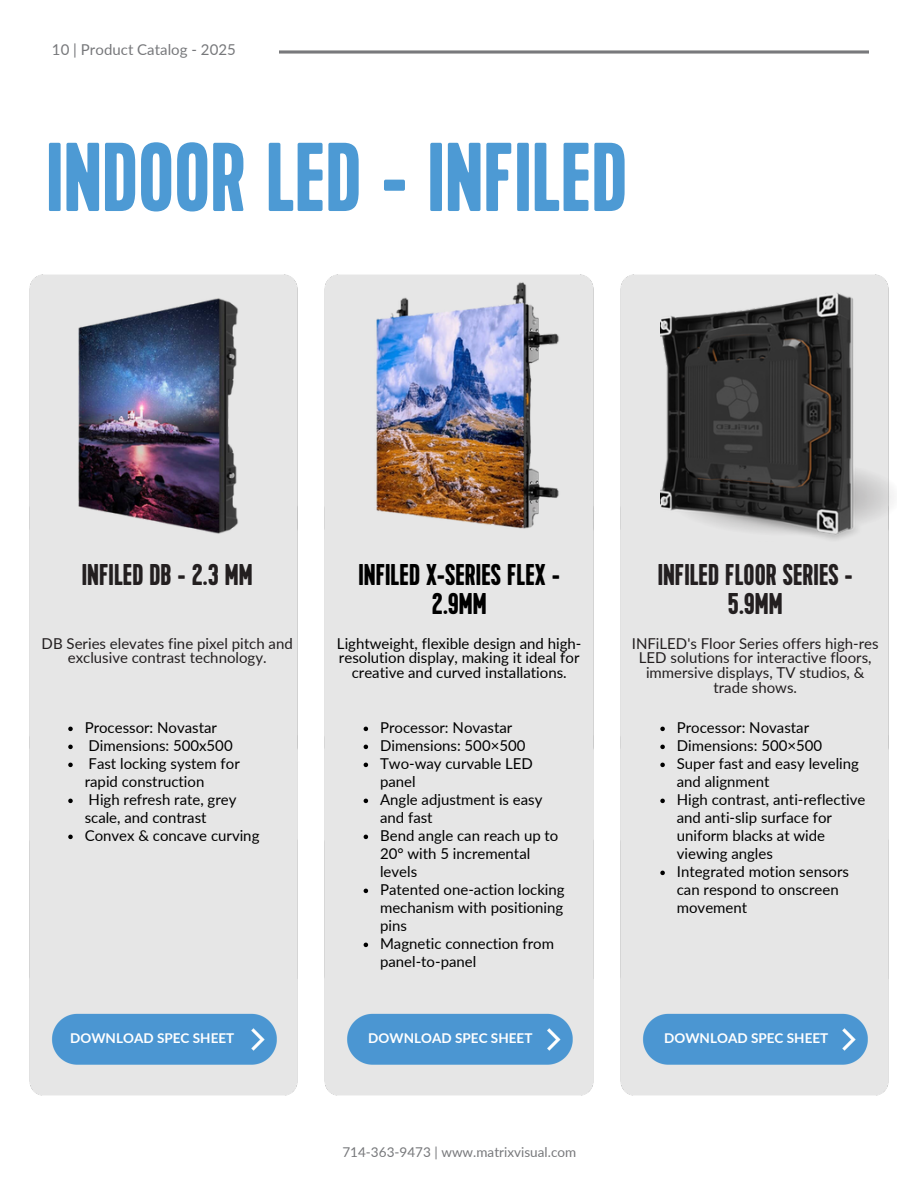
<style>
.page{position:relative;width:918px;height:1188px;background:#fff}
.page>*{position:absolute;margin:0;border:0;box-sizing:border-box;transform-origin:0 0}
.t1{font:700 97.5px "Kapra";color:#4d9ad4}
.t2{font:700 30px/29.2px "Kapra";color:#231f20;text-align:center}
.t3{font:700 30px/29.2px "Kapra";color:#000;text-align:center}
.t4{font:15px/18px "Lato";color:#000}
.t5{font:15px/14.7px "Lato";color:#231f20;text-align:center}
.t6{font:15px "Lato";color:#77787b}
.t7{font:700 13.5px "Lato";color:#fff}
.t8{font:13.5px "Lato";color:#77787b}
</style>
<div class="page">
<img style="left:324px;top:274px;width:270px;height:822px">
<div style="left:29px;top:274px;width:269px;height:822px;background:#e6e6e6"></div>
<img style="left:620px;top:274px;width:269px;height:822px">
<svg style="left:660px;top:727px;width:5px;height:4px"></svg>
<svg style="left:660px;top:745px;width:5px;height:4px"></svg>
<svg style="left:660px;top:763px;width:5px;height:4px"></svg>
<svg style="left:660px;top:799px;width:5px;height:4px"></svg>
<svg style="left:660px;top:871px;width:5px;height:4px"></svg>
<svg style="left:68px;top:727px;width:5px;height:4px"></svg>
<svg style="left:68px;top:745px;width:5px;height:4px"></svg>
<svg style="left:68px;top:763px;width:5px;height:4px"></svg>
<svg style="left:68px;top:799px;width:5px;height:4px"></svg>
<svg style="left:68px;top:835px;width:5px;height:4px"></svg>
<svg style="left:364px;top:727px;width:4px;height:4px"></svg>
<svg style="left:364px;top:745px;width:4px;height:4px"></svg>
<svg style="left:364px;top:763px;width:4px;height:4px"></svg>
<svg style="left:364px;top:799px;width:4px;height:4px"></svg>
<svg style="left:364px;top:835px;width:4px;height:4px"></svg>
<svg style="left:364px;top:889px;width:4px;height:4px"></svg>
<svg style="left:364px;top:943px;width:4px;height:4px"></svg>
<img style="left:660px;top:281px;width:234px;height:260px">
<img style="left:364px;top:277px;width:197px;height:252px">
<img style="left:76px;top:289px;width:166px;height:252px">
<p class="t6" style="left:52px;top:40px;width:185px">10 | Product Catalog - 2025</p>
<p class="t1" style="left:46px;top:138px;width:583px">INDOOR LED - INFILED</p>
<h3 class="t2" style="left:82px;top:562px;width:172px">INFILED DB - 2.3 MM</h3>
<p class="t5" style="left:42px;top:636px;width:253px">DB Series elevates fine pixel pitch and exclusive contrast technology.</p>
<p class="t4" style="left:85px;top:719px;width:134px">Processor: Novastar</p>
<p class="t4" style="left:89px;top:737px;width:146px">Dimensions: 500x500</p>
<h2 class="t4" style="left:85px;top:755px;width:157px">Fast locking system for rapid construction</h2>
<h3 class="t4" style="left:85px;top:791px;width:153px">High refresh rate, grey scale, and contrast</h3>
<p class="t4" style="left:85px;top:827px;width:176px">Convex &amp; concave curving</p>
<h1 class="t3" style="left:359px;top:562px;width:203px">INFILED X-SERIES FLEX -<br>2.9MM</h1>
<p class="t4" style="left:337px;top:636px;width:246px;line-height:14.7px;text-align:center">Lightweight, flexible design and high&shy;resolution display, making it ideal for creative and curved installations.</p>
<p class="t4" style="left:380px;top:719px;width:134px">Processor: Novastar</p>
<p class="t4" style="left:380px;top:737px;width:147px">Dimensions: 500×500</p>
<p class="t4" style="left:380px;top:755px;width:154px">Two-way curvable LED panel</p>
<p class="t4" style="left:380px;top:791px;width:164px">Angle adjustment is easy and fast</p>
<p class="t4" style="left:380px;top:827px;width:180px">Bend angle can reach up to<br>20° with 5 incremental levels</p>
<p class="t4" style="left:380px;top:881px;width:186px;text-align:justify">Patented one-action locking mechanism with positioning pins</p>
<p class="t4" style="left:380px;top:935px;width:175px">Magnetic connection from panel-to-panel</p>
<p class="t2" style="left:658px;top:562px;width:197px">INFILED FLOOR SERIES -<br>5.9MM</p>
<h2 class="t5" style="left:632px;top:636px;width:248px">INFiLED's Floor Series offers high-res<br>LED solutions for interactive floors, immersive displays, TV studios, &amp; trade shows.</h2>
<p class="t4" style="left:677px;top:719px;width:134px">Processor: Novastar</p>
<p class="t4" style="left:677px;top:737px;width:147px">Dimensions: 500×500</p>
<p class="t4" style="left:677px;top:755px;width:184px">Super fast and easy leveling and alignment</p>
<p class="t4" style="left:677px;top:791px;width:190px">High contrast, anti-reflective and anti-slip surface for uniform blacks at wide viewing angles</p>
<p class="t4" style="left:677px;top:863px;width:174px">Integrated motion sensors can respond to onscreen movement</p>
<p class="t7" style="left:70px;top:1029px;width:166px">DOWNLOAD SPEC SHEET</p>
<p class="t7" style="left:368px;top:1029px;width:166px">DOWNLOAD SPEC SHEET</p>
<h2 class="t7" style="left:664px;top:1029px;width:166px">DOWNLOAD SPEC SHEET</h2>
<p class="t8" style="left:342px;top:1144px;width:235px">714-363-9473 | www.matrixvisual.com</p>
</div>
